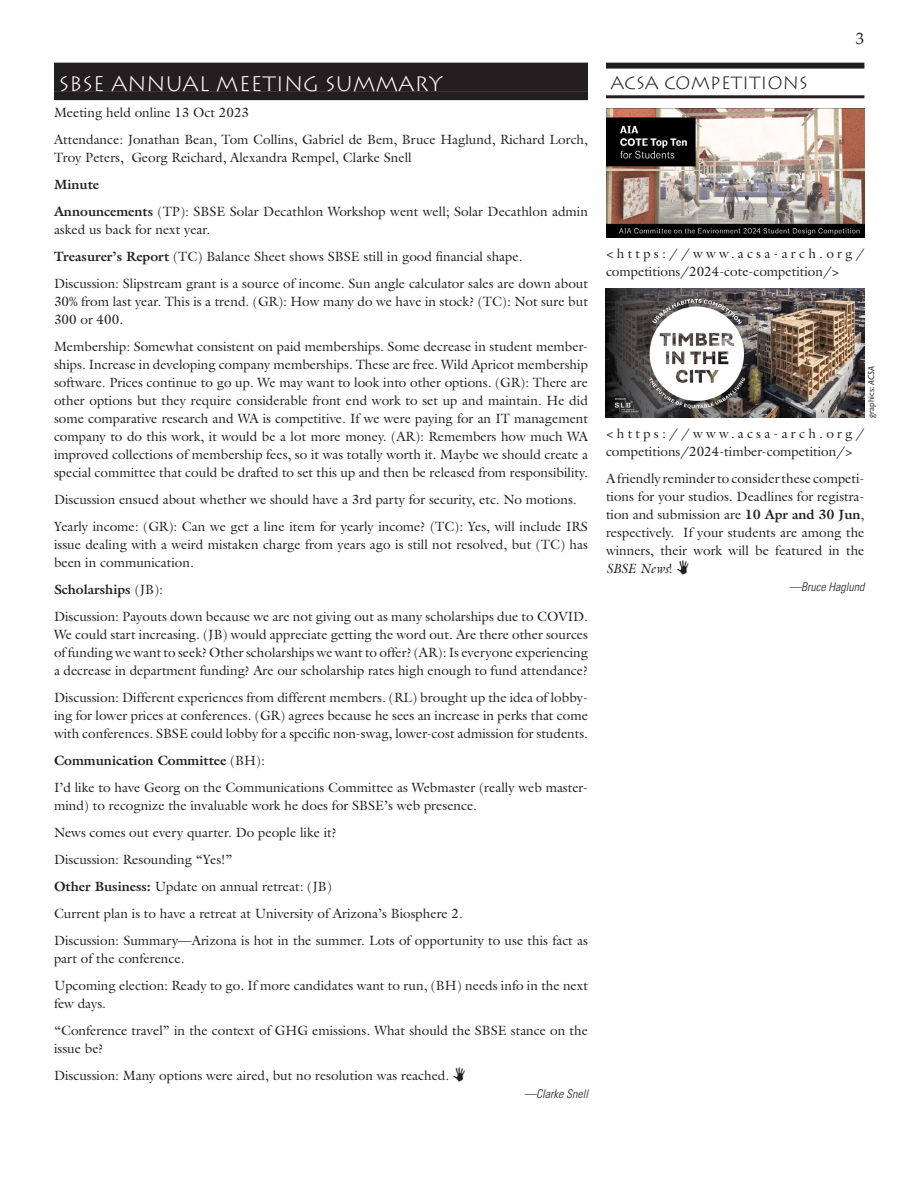
<style>
.page{position:relative;width:918px;height:1188px;background:#fff}
.page>*{position:absolute;margin:0;border:0;box-sizing:border-box;transform-origin:0 0}
.t1{font:300 21px "Lithos";color:#fff}
.sidetitle{font:300 17.85px "Lithos";color:#231f20}
.pg{font:16.5px "Palatino Linotype";color:#231f20}
.text{font:13.5px/18px "Galliard";color:#231f20}
.text-2{font:700 13.5px "Galliard";color:#231f20}
.source{font:italic 300 condensed 12px "Univers";color:#231f20}
.credits{font:9px "Classical Sans Regular DTC";color:#231f20}
.s1{font-weight:700}
.s2{font-weight:400}
.s3{font-family:"Classical Sans Reg Ita DTC"}
.s4{font-style:italic}
</style>
<div class="page">
<div style="left:606px;top:63px;width:258px;height:6px;background:#231f20"></div>
<hr style="left:606px;top:95px;width:258px;height:3px;background:#231f20">
<img style="left:606px;top:109px;width:258px;height:129px">
<img style="left:606px;top:289px;width:258px;height:129px">
<div style="left:54px;top:63px;width:534px;height:28px;background:#231f20"></div>
<div style="left:54px;top:91px;width:534px;height:9px;background:#231f20"></div>
<p class="t1" style="left:58px;top:72px;width:386px">SBSE ANNUAL MEETING SUMMARY</p>
<p class="text" style="left:54px;top:103px;width:197px">Meeting held online 13 Oct 2023</p>
<p class="text" style="left:54px;top:130px;width:535px">Attendance: Jonathan Bean, Tom Collins, Gabriel de Bem, Bruce Haglund, Richard Lorch,<br>Troy Peters, Georg Reichard, Alexandra Rempel, Clarke Snell</p>
<p class="text-2" style="left:54px;top:175px;width:47px">Minute</p>
<p class="text" style="left:54px;top:202px;width:536px"><span class="s1">Announcements</span> (TP): SBSE Solar Decathlon Workshop went well; Solar Decathlon admin asked us back for next year.</p>
<p class="text" style="left:54px;top:247px;width:470px"><span class="s1">Treasurer’s Report</span> (TC) Balance Sheet shows SBSE still in good financial shape.</p>
<p class="text" style="left:54px;top:274px;width:536px;text-align:justify">Discussion: Slipstream grant is a source of income. Sun angle calculator sales are down about 30% from last year. This is a trend. (GR): How many do we have in stock? (TC): Not sure but 300 or 400.</p>
<p class="text" style="left:54px;top:337px;width:536px;text-align:justify">Membership: Somewhat consistent on paid memberships. Some decrease in student member&shy;ships. Increase in developing company memberships. These are free. Wild Apricot membership software. Prices continue to go up. We may want to look into other options. (GR): There are other options but they require considerable front end work to set up and maintain. He did some comparative research and WA is competitive. If we were paying for an IT management company to do this work, it would be a lot more money. (AR): Remembers how much WA improved collections of membership fees, so it was totally worth it. Maybe we should create a special committee that could be drafted to set this up and then be released from responsibility.</p>
<p class="text" style="left:54px;top:490px;width:524px">Discussion ensued about whether we should have a 3rd party for security, etc. No motions.</p>
<p class="text" style="left:54px;top:517px;width:536px;text-align:justify">Yearly income: (GR): Can we get a line item for yearly income? (TC): Yes, will include IRS issue dealing with a weird mistaken charge from years ago is still not resolved, but (TC) has been in communication.</p>
<p class="text-2" style="left:54px;top:580px;width:111px">Scholarships <span class="s2">(JB):</span></p>
<p class="text" style="left:54px;top:607px;width:536px;text-align:justify">Discussion: Payouts down because we are not giving out as many scholarships due to COVID.<br>We could start increasing. (JB) would appreciate getting the word out. Are there other sources of funding we want to seek? Other scholarships we want to offer? (AR): Is everyone experiencing a decrease in department funding? Are our scholarship rates high enough to fund attendance?</p>
<p class="text" style="left:54px;top:688px;width:536px;text-align:justify">Discussion: Different experiences from different members. (RL) brought up the idea of lobby&shy;ing for lower prices at conferences. (GR) agrees because he sees an increase in perks that come with conferences. SBSE could lobby for a specific non-swag, lower-cost admission for students.</p>
<p class="text-2" style="left:54px;top:751px;width:212px">Communication Committee <span class="s2">(BH):</span></p>
<p class="text" style="left:54px;top:778px;width:536px">I’d like to have Georg on the Communications Committee as Webmaster (really web master&shy;mind) to recognize the invaluable work he does for SBSE’s web presence.</p>
<p class="text" style="left:54px;top:823px;width:284px">News comes out every quarter. Do people like it?</p>
<p class="text" style="left:54px;top:850px;width:180px">Discussion: Resounding “Yes!”</p>
<p class="text" style="left:54px;top:877px;width:279px"><span class="s1">Other Business:</span> Update on annual retreat: (JB)</p>
<p class="text" style="left:54px;top:904px;width:410px">Current plan is to have a retreat at University of Arizona’s Biosphere 2.</p>
<p class="text" style="left:54px;top:931px;width:535px">Discussion: Summary—Arizona is hot in the summer. Lots of opportunity to use this fact as part of the conference.</p>
<p class="text" style="left:54px;top:976px;width:535px">Upcoming election: Ready to go. If more candidates want to run, (BH) needs info in the next few days.</p>
<p class="text" style="left:54px;top:1021px;width:535px">“Conference travel” in the context of GHG emissions. What should the SBSE stance on the issue be?</p>
<p class="text" style="left:54px;top:1066px;width:397px">Discussion: Many options were aired, but no resolution was reached.</p>
<p class="source" style="left:524px;top:1086px;width:65px">—Clarke Snell</p>
<p class="sidetitle" style="left:610px;top:72px;width:199px">ACSA COMPETITIONS</p>
<p class="pg" style="left:856px;top:27px;width:10px">3</p>
<p class="text" style="left:606px;top:244px;width:260px">&lt;https://www.acsa-arch.org/ competitions/2024-cote-competition/&gt;</p>
<p class="credits" style="left:866px;top:418px;width:53px;rotate:-90deg">graphics: <span class="s3">ACSA</span></p>
<p class="text" style="left:606px;top:424px;width:260px">&lt;https://www.acsa-arch.org/ competitions/2024-timber-competition/&gt;</p>
<p class="text" style="left:606px;top:469px;width:260px;text-align:justify">A friendly reminder to consider these competi&shy;tions for your studios. Deadlines for registra&shy;tion and submission are <span class="s1">10 Apr and 30 Jun</span>, respectively. If your students are among the winners, their work will be featured in the <span class="s4">SBSE News</span>!</p>
<p class="source" style="left:789px;top:580px;width:77px">—Bruce Haglund</p>
</div>
